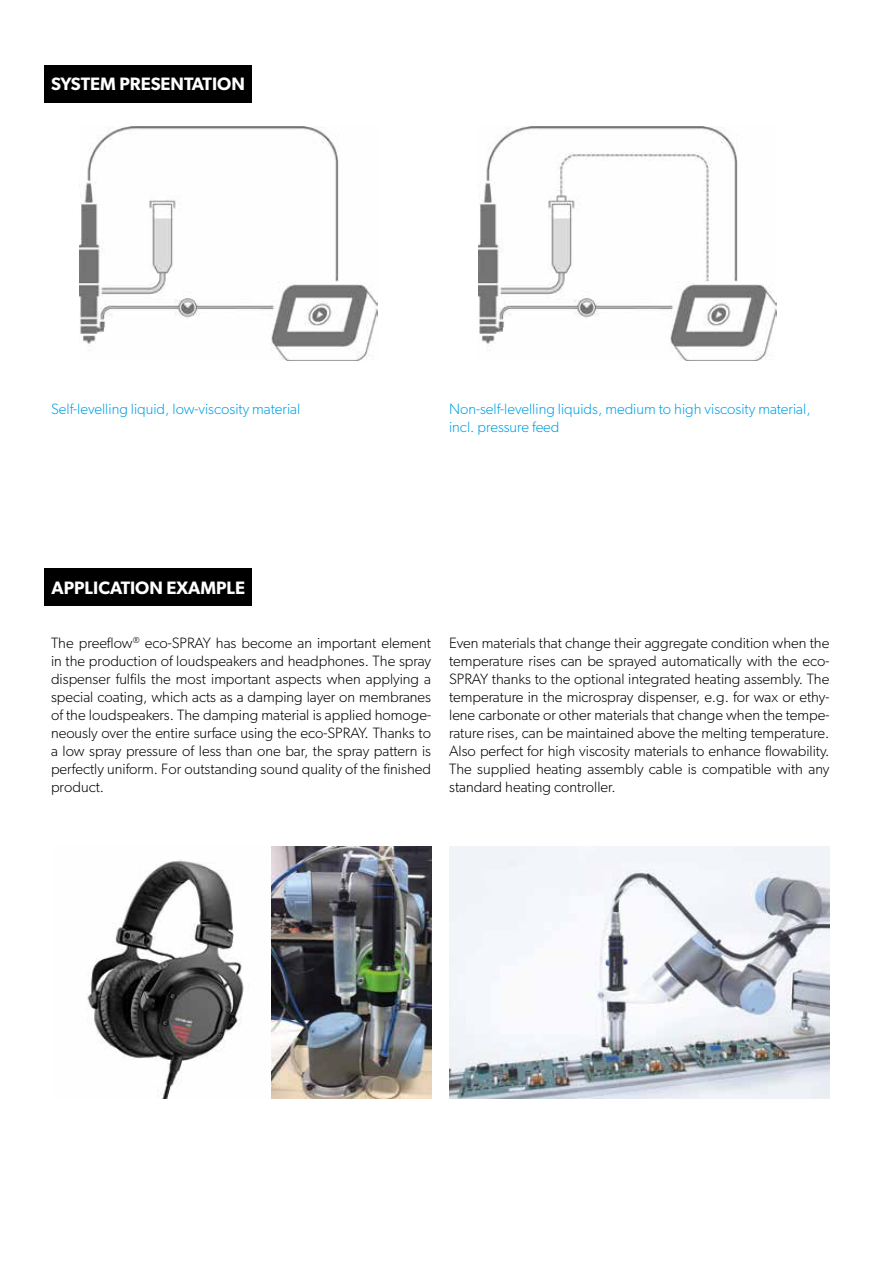
<style>
.page{position:relative;width:893px;height:1263px;background:#fff}
.page>*{position:absolute;margin:0;border:0;box-sizing:border-box;transform-origin:0 0}
.t1{font:600 18px "Gibson";color:#fff}
.t2{font:300 15px/18px "Gibson";color:#000;text-align:justify}
.t3{font:300 15px/18px "Gibson";color:#009fe3}
</style>
<div class="page">
<div style="left:44px;top:568px;width:208px;height:38px;background:#000"></div>
<div style="left:44px;top:65px;width:207px;height:38px;background:#000"></div>
<img style="left:479px;top:126px;width:297px;height:234px">
<img style="left:80px;top:126px;width:297px;height:234px">
<img style="left:449px;top:846px;width:380px;height:252px">
<img style="left:87px;top:846px;width:344px;height:252px">
<p class="t1" style="left:51px;top:73px;width:195px">SYSTEM PRESENTATION</p>
<p class="t3" style="left:51px;top:400px;width:251px">Self-levelling liquid, low-viscosity material</p>
<p class="t3" style="left:449px;top:400px;width:363px">Non-self-levelling liquids, medium to high viscosity material, incl. pressure feed</p>
<p class="t1" style="left:52px;top:577px;width:195px">APPLICATION EXAMPLE</p>
<p class="t2" style="left:51px;top:634px;width:382px">The preeflow<sup>®</sup> eco-SPRAY has become an important element in the production of loudspeakers and headphones. The spray dispenser fulfils the most important aspects when applying a special coating, which acts as a damping layer on membranes of the loudspeakers. The damping material is applied homoge&shy;neously over the entire surface using the eco-SPRAY. Thanks to a low spray pressure of less than one bar, the spray pattern is perfectly uniform. For outstanding sound quality of the finished product.</p>
<p class="t2" style="left:449px;top:634px;width:382px">Even materials that change their aggregate condition when the temperature rises can be sprayed automatically with the eco-SPRAY thanks to the optional integrated heating assembly. The temperature in the microspray dispenser, e.g. for wax or ethy&shy;lene carbonate or other materials that change when the tempe&shy;rature rises, can be maintained above the melting temperature.<br>Also perfect for high viscosity materials to enhance flowability.<br>The supplied heating assembly cable is compatible with any standard heating controller.</p>
</div>
